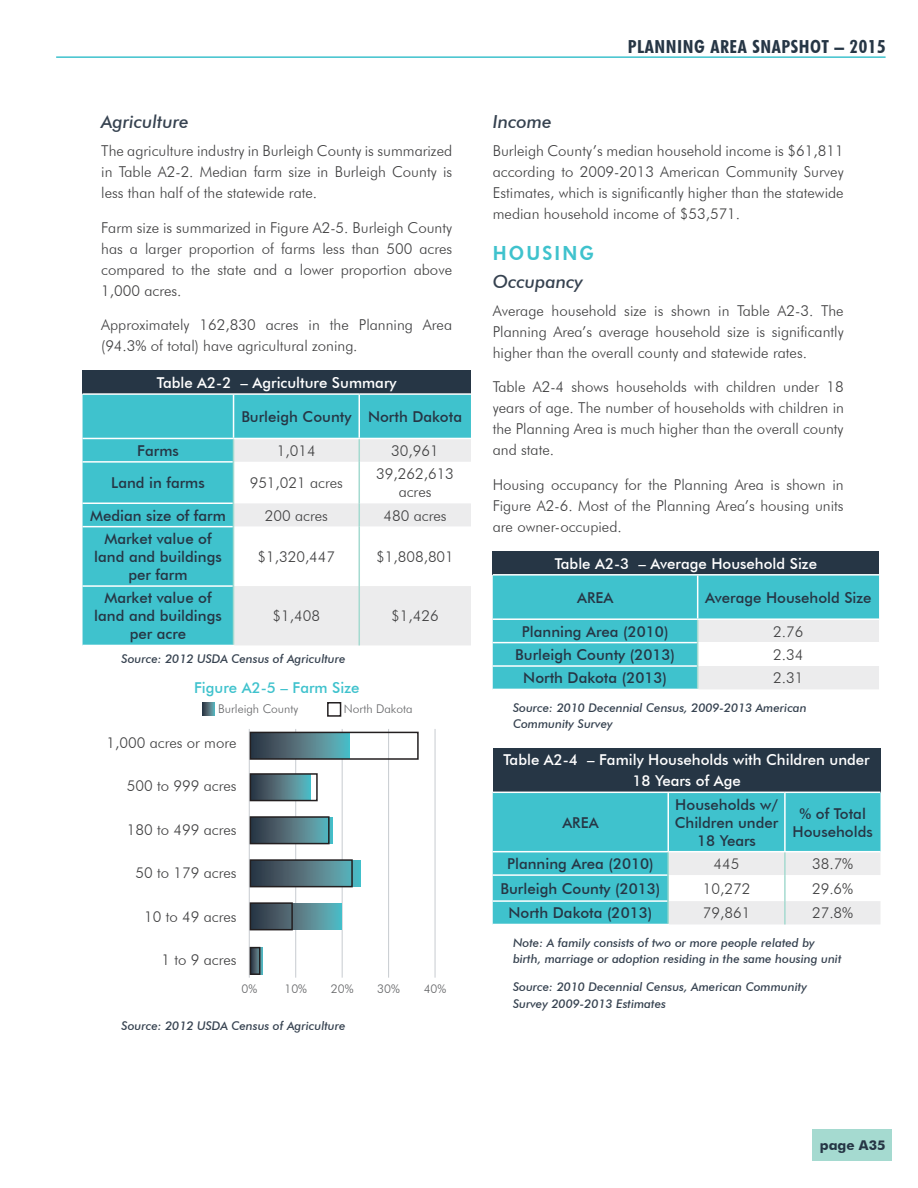
<style>
.page{position:relative;width:918px;height:1188px;background:#fff}
.page>*{position:absolute;margin:0;border:0;box-sizing:border-box;transform-origin:0 0}
.t1{font:800 19.5px "Futura BT";letter-spacing:.12em;color:#3fc2cd;scale:.92 1}
.t2{font:italic 500 18px "Futura BT";color:#364250}
.t3{font:700 condensed 18px "Futura BT";letter-spacing:.03em;color:#263645;scale:1.08 1}
.t4{font:300 15px/21px "Futura BT";color:#404041;text-align:justify}
.t5{font:500 15px/18px "Futura BT";color:#263645;text-align:center}
.t6{font:500 15px/21px "Futura BT";color:#fff;text-align:center}
.t7{font:500 15px "Futura BT";color:#3fc2cd}
.t8{font:700 13.5px "Futura BT";color:#263645}
.t9{font:italic 500 12px/16.5px "Futura BT";color:#364250}
.t10{font:300 12px "Futura BT";color:#636466}
</style>
<div class="page">
<div style="left:812px;top:1130px;width:80px;height:31px;background:#a5dad0"></div>
<hr style="left:56px;top:56px;width:830px;height:2px;background:#3fc2cd">
<div style="left:83px;top:371px;width:388px;height:23px;background:#263645"></div>
<div style="left:83px;top:395px;width:388px;height:250px;background:#3fc2cd"></div>
<div style="left:234px;top:586px;width:237px;height:59px;background:#ececed"></div>
<hr style="left:83px;top:393px;width:276px;height:2px;background:#fff">
<hr style="left:233px;top:395px;width:1px;height:43px;background:#fff">
<hr style="left:359px;top:393px;width:112px;height:2px;background:#fff">
<hr style="left:359px;top:395px;width:1px;height:43px;background:#fff">
<hr style="left:234px;top:438px;width:125px;height:1px;background:#fff">
<hr style="left:359px;top:438px;width:112px;height:1px;background:#fff">
<hr style="left:83px;top:438px;width:151px;height:1px;background:#fff">
<hr style="left:83px;top:461px;width:150px;height:2px;background:#fff">
<hr style="left:83px;top:503px;width:150px;height:1px;background:#fff">
<hr style="left:83px;top:526px;width:150px;height:1px;background:#fff">
<hr style="left:83px;top:585px;width:150px;height:2px;background:#fff">
<svg style="left:233px;top:439px;width:238px;height:147px"></svg>
<hr style="left:233px;top:527px;width:1px;height:59px;background:#a5dad0">
<hr style="left:359px;top:527px;width:1px;height:59px;background:#a5dad0">
<hr style="left:233px;top:586px;width:1px;height:59px;background:#a5dad0">
<hr style="left:359px;top:586px;width:1px;height:59px;background:#a5dad0">
<div style="left:493px;top:551px;width:386px;height:24px;background:#263645"></div>
<div style="left:493px;top:576px;width:386px;height:113px;background:#3fc2cd"></div>
<hr style="left:493px;top:574px;width:386px;height:2px;background:#fff">
<hr style="left:697px;top:576px;width:1px;height:42px;background:#fff">
<hr style="left:698px;top:618px;width:181px;height:2px;background:#fff">
<hr style="left:493px;top:618px;width:205px;height:2px;background:#fff">
<hr style="left:493px;top:642px;width:204px;height:1px;background:#fff">
<hr style="left:493px;top:665px;width:204px;height:2px;background:#fff">
<svg style="left:697px;top:619px;width:182px;height:70px"></svg>
<div style="left:493px;top:748px;width:388px;height:44px;background:#263645"></div>
<div style="left:493px;top:793px;width:388px;height:131px;background:#3fc2cd"></div>
<hr style="left:668px;top:793px;width:1px;height:58px;background:#fff">
<hr style="left:784px;top:793px;width:2px;height:58px;background:#fff">
<hr style="left:668px;top:851px;width:213px;height:1px;background:#fff">
<hr style="left:493px;top:851px;width:175px;height:1px;background:#fff">
<hr style="left:493px;top:874px;width:175px;height:2px;background:#fff">
<hr style="left:493px;top:900px;width:175px;height:2px;background:#fff">
<svg style="left:668px;top:852px;width:213px;height:72px"></svg>
<hr style="left:784px;top:901px;width:2px;height:23px;background:#a5dad0">
<hr style="left:249px;top:729px;width:1px;height:249px;background:#c7cbd0">
<hr style="left:295px;top:729px;width:1px;height:249px;background:#c7cbd0">
<hr style="left:342px;top:729px;width:1px;height:249px;background:#c7cbd0">
<hr style="left:388px;top:729px;width:1px;height:249px;background:#c7cbd0">
<hr style="left:435px;top:729px;width:1px;height:249px;background:#c7cbd0">
<svg style="left:202px;top:703px;width:13px;height:13px"></svg>
<svg style="left:249px;top:702px;width:170px;height:274px"></svg>
<p class="t2" style="left:101px;top:111px;width:89px">Agriculture</p>
<p class="t4" style="left:101px;top:140px;width:353px">The agriculture industry in Burleigh County is summarized in Table A2-2. Median farm size in Burleigh County is less than half of the statewide rate.</p>
<p class="t4" style="left:101px;top:217px;width:353px">Farm size is summarized in Figure A2-5. Burleigh County has a larger proportion of farms less than 500 acres compared to the state and a lower proportion above 1,000 acres.</p>
<p class="t4" style="left:101px;top:314px;width:352px">Approximately 162,830 acres in the Planning Area (94.3% of total) have agricultural zoning.</p>
<p class="t6" style="left:157px;top:372px;width:241px">Table A2-2 – Agriculture Summary</p>
<p class="t5" style="left:241px;top:408px;width:222px">Burleigh County North Dakota</p>
<p class="t5" style="left:137px;top:441px;width:43px">Farms</p>
<p class="t4" style="left:277px;top:440px;width:40px">1,014</p>
<p class="t4" style="left:391px;top:440px;width:49px">30,961</p>
<p class="t5" style="left:111px;top:474px;width:95px">Land in farms</p>
<p class="t4" style="left:250px;top:472px;width:95px">951,021 acres</p>
<p class="t4" style="left:376px;top:465px;width:79px;line-height:18px;text-align:center">39,262,613 acres</p>
<p class="t5" style="left:90px;top:506px;width:137px">Median size of farm</p>
<p class="t4" style="left:265px;top:505px;width:65px">200 acres</p>
<p class="t4" style="left:384px;top:505px;width:65px">480 acres</p>
<p class="t5" style="left:94px;top:530px;width:129px">Market value of land and buildings per farm</p>
<p class="t4" style="left:258px;top:546px;width:79px">$1,320,447</p>
<p class="t4" style="left:376px;top:546px;width:79px">$1,808,801</p>
<p class="t5" style="left:94px;top:589px;width:129px">Market value of land and buildings per acre</p>
<p class="t4" style="left:273px;top:605px;width:49px">$1,408</p>
<p class="t4" style="left:391px;top:605px;width:49px">$1,426</p>
<p class="t9" style="left:122px;top:651px;width:226px">Source: 2012 USDA Census of Agriculture</p>
<p class="t7" style="left:194px;top:679px;width:167px">Figure A2-5 – Farm Size</p>
<p class="t10" style="left:218px;top:701px;width:82px">Burleigh County</p>
<p class="t10" style="left:344px;top:701px;width:70px">North Dakota</p>
<p class="t4" style="left:107px;top:732px;width:132px">1,000 acres or more</p>
<p class="t4" style="left:127px;top:775px;width:111px">500 to 999 acres</p>
<p class="t4" style="left:127px;top:819px;width:111px">180 to 499 acres</p>
<p class="t4" style="left:136px;top:862px;width:103px">50 to 179 acres</p>
<p class="t4" style="left:144px;top:906px;width:94px">10 to 49 acres</p>
<p class="t4" style="left:162px;top:949px;width:77px">1 to 9 acres</p>
<p class="t10" style="left:241px;top:982px;width:17px">0%</p>
<p class="t10" style="left:284px;top:982px;width:24px">10%</p>
<p class="t10" style="left:331px;top:982px;width:24px">20%</p>
<p class="t9" style="left:122px;top:1018px;width:226px">Source: 2012 USDA Census of Agriculture</p>
<p class="t10" style="left:377px;top:982px;width:24px">30%</p>
<p class="t10" style="left:424px;top:982px;width:24px">40%</p>
<p class="t3" style="left:628px;top:35px;width:240px">PLANNING AREA SNAPSHOT – 2015</p>
<p class="t2" style="left:493px;top:111px;width:61px">Income</p>
<p class="t4" style="left:493px;top:140px;width:352px">Burleigh County’s median household income is $61,811 according to 2009-2013 American Community Survey Estimates, which is significantly higher than the statewide median household income of $53,571.</p>
<h1 class="t1" style="left:493px;top:242px;width:112px">HOUSING</h1>
<p class="t2" style="left:493px;top:271px;width:92px">Occupancy</p>
<p class="t4" style="left:493px;top:300px;width:352px">Average household size is shown in Table A2-3. The Planning Area’s average household size is significantly higher than the overall county and statewide rates.</p>
<p class="t4" style="left:493px;top:376px;width:353px">Table A2-4 shows households with children under 18 years of age. The number of households with children in the Planning Area is much higher than the overall county and state.</p>
<p class="t4" style="left:493px;top:474px;width:352px">Housing occupancy for the Planning Area is shown in Figure A2-6. Most of the Planning Area’s housing units are owner-occupied.</p>
<p class="t6" style="left:555px;top:553px;width:264px">Table A2-3 – Average Household Size</p>
<p class="t5" style="left:577px;top:588px;width:38px">AREA</p>
<p class="t5" style="left:705px;top:588px;width:168px">Average Household Size</p>
<p class="t5" style="left:522px;top:622px;width:148px">Planning Area (2010)</p>
<p class="t4" style="left:773px;top:621px;width:32px">2.76</p>
<p class="t5" style="left:515px;top:646px;width:161px">Burleigh County (2013)</p>
<p class="t4" style="left:773px;top:644px;width:32px">2.34</p>
<p class="t5" style="left:523px;top:669px;width:145px">North Dakota (2013)</p>
<p class="t4" style="left:773px;top:667px;width:32px">2.31</p>
<p class="t9" style="left:513px;top:699px;width:295px">Source: 2010 Decennial Census, 2009-2013 American<br>Community Survey</p>
<p class="t6" style="left:503px;top:749px;width:368px">Table A2-4 – Family Households with Children under<br>18 Years of Age</p>
<p class="t5" style="left:562px;top:813px;width:38px">AREA</p>
<p class="t5" style="left:675px;top:795px;width:105px">Households w/<br>Children under<br>18 Years</p>
<p class="t5" style="left:793px;top:804px;width:82px">% of Total<br>Households</p>
<p class="t5" style="left:507px;top:855px;width:148px">Planning Area (2010)</p>
<p class="t4" style="left:714px;top:853px;width:27px">445</p>
<p class="t4" style="left:812px;top:853px;width:43px">38.7%</p>
<p class="t5" style="left:501px;top:879px;width:161px">Burleigh County (2013)</p>
<p class="t4" style="left:703px;top:878px;width:49px">10,272</p>
<p class="t4" style="left:812px;top:878px;width:43px">29.6%</p>
<p class="t5" style="left:509px;top:904px;width:145px">North Dakota (2013)</p>
<p class="t4" style="left:703px;top:903px;width:49px">79,861</p>
<p class="t4" style="left:812px;top:903px;width:43px">27.8%</p>
<p class="t9" style="left:513px;top:934px;width:330px">Note: A family consists of two or more people related by birth, marriage or adoption residing in the same housing unit</p>
<p class="t9" style="left:513px;top:979px;width:295px">Source: 2010 Decennial Census, American Community<br>Survey 2009-2013 Estimates</p>
<p class="t8" style="left:820px;top:1137px;width:67px">page A35</p>
</div>
